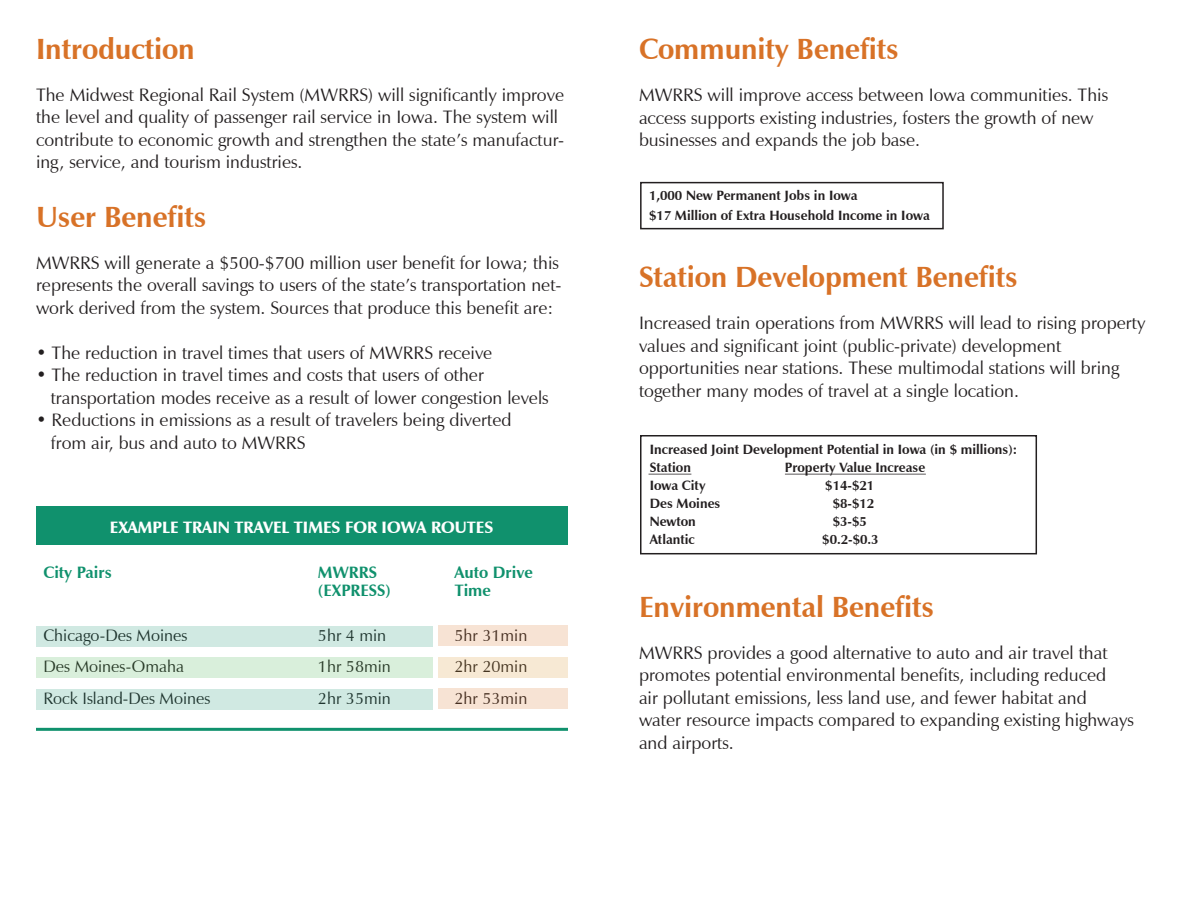
<style>
.page{position:relative;width:1188px;height:918px;background:#fff}
.page>*{position:absolute;margin:0;border:0;box-sizing:border-box;transform-origin:0 0}
.t1{font:700 29.25px "Zapf Humanist 601 BT";letter-spacing:-.005em;color:#d87227}
.t2{font:18px/22.5px "Zapf Humanist 601 BT";color:#231f20}
.t3{font:16.5px "Zapf Humanist 601 BT";color:#231f20}
.t4{font:900 16.5px "Zapf Humanist 601 BT";color:#fff}
.t5{font:700 16.5px "Zapf Humanist 601 BT";color:#10916d}
.t6{font:700 13.5px "Zapf Humanist 601 BT";color:#231f20}
</style>
<div class="page">
<div style="left:37px;top:506px;width:531px;height:39px;background:#10916d"></div>
<hr style="left:36px;top:728px;width:532px;height:3px;background:#10916d">
<div style="left:37px;top:657px;width:396px;height:21px;background:#d9efdb"></div>
<div style="left:37px;top:689px;width:396px;height:21px;background:#d0e9e2"></div>
<div style="left:37px;top:626px;width:396px;height:21px;background:#d0e9e2"></div>
<div style="left:640px;top:182px;width:304px;height:47px;border:2px solid #231f20"></div>
<div style="left:640px;top:435px;width:397px;height:119px;border:2px solid #231f20"></div>
<div style="left:438px;top:657px;width:130px;height:21px;background:#f7e9d4"></div>
<div style="left:438px;top:688px;width:130px;height:22px;background:#f7e3d4"></div>
<div style="left:438px;top:626px;width:130px;height:20px;background:#f7e3d4"></div>
<hr style="left:649px;top:473px;width:42px;height:2px;background:#231f20">
<hr style="left:785px;top:473px;width:141px;height:2px;background:#231f20">
<p class="t1" style="left:36px;top:31px;width:160px">Introduction</p>
<p class="t2" style="left:36px;top:83px;width:530px">The Midwest Regional Rail System (MWRRS) will significantly improve the level and quality of passenger rail service in Iowa. The system will contribute to economic growth and strengthen the state’s manufactur&shy;ing, service, and tourism industries.</p>
<p class="t1" style="left:36px;top:199px;width:172px">User Benefits</p>
<p class="t2" style="left:36px;top:251px;width:527px">MWRRS will generate a $500-$700 million user benefit for Iowa; this represents the overall savings to users of the state’s transportation net&shy;work derived from the system. Sources that produce this benefit are:</p>
<p class="t2" style="left:36px;top:341px;width:458px">• The reduction in travel times that users of MWRRS receive</p>
<p class="t2" style="left:36px;top:364px;width:449px">• The reduction in travel times and costs that users of other</p>
<p class="t2" style="left:51px;top:386px;width:499px">transportation modes receive as a result of lower congestion levels</p>
<p class="t2" style="left:36px;top:409px;width:477px">• Reductions in emissions as a result of travelers being diverted</p>
<p class="t2" style="left:51px;top:431px;width:256px">from air, bus and auto to MWRRS</p>
<p class="t4" style="left:110px;top:517px;width:385px">EXAMPLE TRAIN TRAVEL TIMES FOR IOWA ROUTES</p>
<p class="t5" style="left:44px;top:562px;width:70px">City Pairs</p>
<p class="t5" style="left:318px;top:562px;width:61px">MWRRS</p>
<p class="t5" style="left:454px;top:562px;width:80px">Auto Drive</p>
<p class="t5" style="left:318px;top:580px;width:75px">(EXPRESS)</p>
<p class="t5" style="left:454px;top:580px;width:38px">Time</p>
<p class="t3" style="left:44px;top:625px;width:145px">Chicago-Des Moines</p>
<p class="t3" style="left:318px;top:625px;width:70px">5hr 4 min</p>
<p class="t3" style="left:454px;top:625px;width:74px">5hr 31min</p>
<p class="t3" style="left:44px;top:657px;width:142px">Des Moines-Omaha</p>
<p class="t3" style="left:318px;top:657px;width:74px">1hr 58min</p>
<p class="t3" style="left:454px;top:657px;width:74px">2hr 20min</p>
<p class="t3" style="left:44px;top:688px;width:168px">Rock Island-Des Moines</p>
<p class="t3" style="left:318px;top:688px;width:74px">2hr 35min</p>
<p class="t3" style="left:454px;top:688px;width:74px">2hr 53min</p>
<p class="t1" style="left:639px;top:31px;width:262px">Community Benefits</p>
<p class="t2" style="left:639px;top:84px;width:471px">MWRRS will improve access between Iowa communities. This access supports existing industries, fosters the growth of new businesses and expands the job base.</p>
<p class="t6" style="left:649px;top:187px;width:210px">1,000 New Permanent Jobs in Iowa</p>
<p class="t6" style="left:649px;top:207px;width:282px">$17 Million of Extra Household Income in Iowa</p>
<p class="t1" style="left:639px;top:259px;width:380px">Station Development Benefits</p>
<p class="t2" style="left:639px;top:312px;width:508px">Increased train operations from MWRRS will lead to rising property values and significant joint (public-private) development opportunities near stations. These multimodal stations will bring together many modes of travel at a single location.</p>
<p class="t6" style="left:650px;top:441px;width:369px">Increased Joint Development Potential in Iowa (in $ millions):</p>
<p class="t6" style="left:650px;top:459px;width:43px">Station</p>
<p class="t6" style="left:785px;top:459px;width:142px">Property Value Increase</p>
<p class="t6" style="left:650px;top:477px;width:57px">Iowa City</p>
<p class="t6" style="left:825px;top:477px;width:50px">$14-$21</p>
<p class="t6" style="left:650px;top:495px;width:72px">Des Moines</p>
<p class="t6" style="left:833px;top:495px;width:43px">$8-$12</p>
<p class="t6" style="left:650px;top:513px;width:48px">Newton</p>
<p class="t6" style="left:833px;top:513px;width:36px">$3-$5</p>
<p class="t6" style="left:650px;top:531px;width:47px">Atlantic</p>
<p class="t6" style="left:822px;top:531px;width:58px">$0.2-$0.3</p>
<p class="t1" style="left:639px;top:589px;width:297px">Environmental Benefits</p>
<p class="t2" style="left:639px;top:642px;width:497px">MWRRS provides a good alternative to auto and air travel that promotes potential environmental benefits, including reduced<br>air pollutant emissions, less land use, and fewer habitat and<br>water resource impacts compared to expanding existing highways and airports.</p>
</div>
